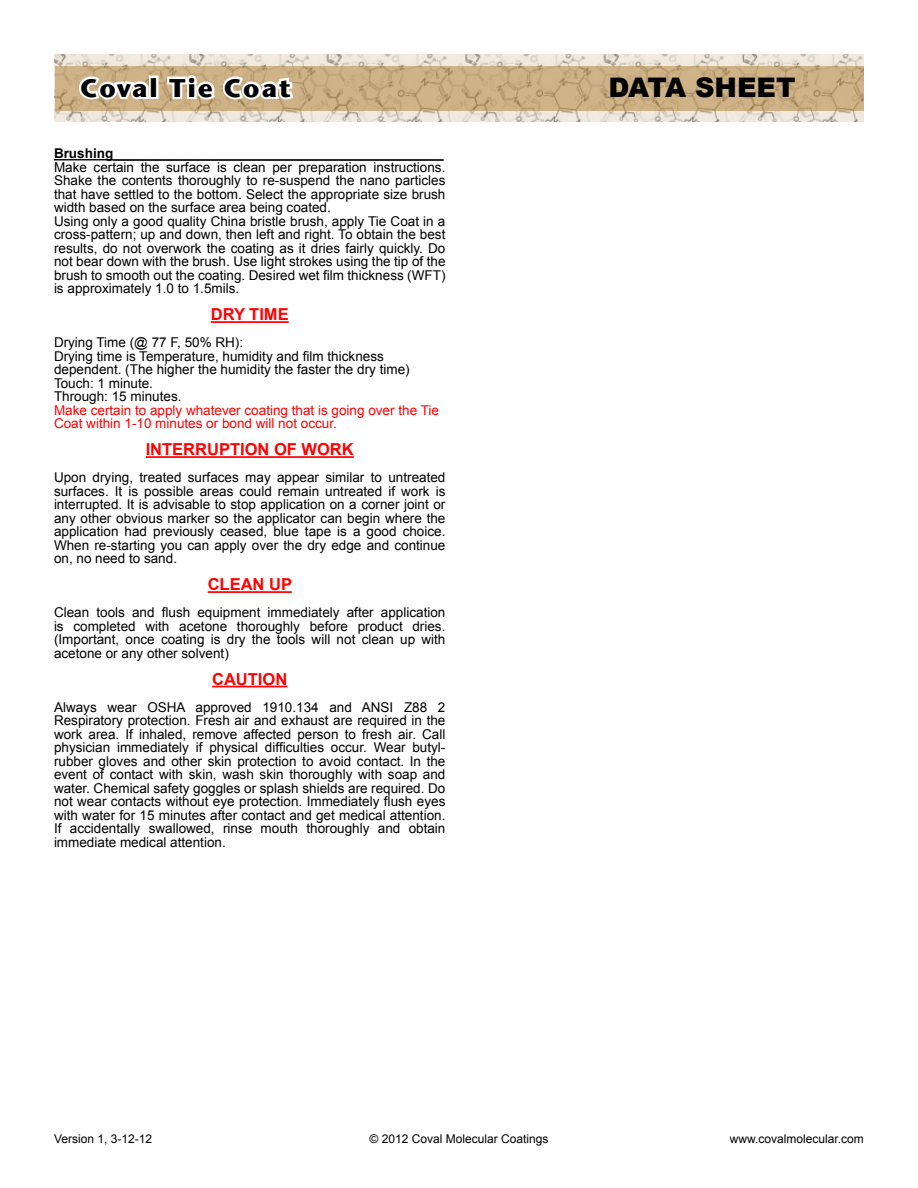
<style>
.page{position:relative;width:918px;height:1188px;background:#fff}
.page>*{position:absolute;margin:0;border:0;box-sizing:border-box;transform-origin:0 0}
.t1{font:900 27px "Arial";color:#000}
.t2{font:700 24px "Stone Sans";letter-spacing:.06em;color:#000}
.t3{font:700 16.5px "Arial";color:#f00}
.t4{font:13.5px/13.5px "Arial";color:#000;text-align:justify}
.t5{font:13.5px/13.5px "Arial";color:#f00}
.t6{font:12px "Arial";color:#000}
.s1{font-weight:700}
</style>
<div class="page">
<hr style="left:54px;top:159px;width:59px;height:1px;background:#000">
<hr style="left:113px;top:159px;width:331px;height:1px;background:#000">
<hr style="left:211px;top:321px;width:78px;height:2px;background:#f00">
<hr style="left:146px;top:456px;width:208px;height:2px;background:#f00">
<hr style="left:208px;top:591px;width:84px;height:2px;background:#f00">
<hr style="left:212px;top:686px;width:75px;height:1px;background:#f00">
<svg style="left:54px;top:54px;width:810px;height:68px;background:#e6ded3"></svg>
<svg style="left:55px;top:66px;width:809px;height:45px;background:#c9ac81"></svg>
<svg style="left:77px;top:74px;width:74px;height:48px"></svg>
<svg style="left:165px;top:73px;width:130px;height:49px"></svg>
<h2 class="t2" style="left:80px;top:72px;width:213px">Coval Tie Coat</h2>
<h1 class="t1" style="left:608px;top:68px;width:189px">DATA SHEET</h1>
<p class="t4" style="left:54px;top:147px;width:393px;text-align:left"><span class="s1">Brushing</span>____________________________________________ Make certain the surface is clean per preparation instructions.<br>Shake the contents thoroughly to re-suspend the nano particles that have settled to the bottom. Select the appropriate size brush width based on the surface area being coated.<br>Using only a good quality China bristle brush, apply Tie Coat in a cross-pattern; up and down, then left and right. To obtain the best results, do not overwork the coating as it dries fairly quickly. Do not bear down with the brush. Use light strokes using the tip of the brush to smooth out the coating. Desired wet film thickness (WFT) is approximately 1.0 to 1.5mils.</p>
<p class="t3" style="left:211px;top:304px;width:79px">DRY TIME</p>
<p class="t4" style="left:54px;top:336px;width:357px;text-align:left">Drying Time (@ 77 F, 50% RH):<br>Drying time is Temperature, humidity and film thickness dependent. (The higher the humidity the faster the dry time)<br>Touch: 1 minute.<br>Through: 15 minutes.</p>
<p class="t5" style="left:54px;top:403px;width:386px">Make certain to apply whatever coating that is going over the Tie<br>Coat within 1-10 minutes or bond will not occur.</p>
<p class="t3" style="left:146px;top:439px;width:210px">INTERRUPTION OF WORK</p>
<p class="t4" style="left:54px;top:471px;width:393px">Upon drying, treated surfaces may appear similar to untreated surfaces. It is possible areas could remain untreated if work is interrupted. It is advisable to stop application on a corner joint or any other obvious marker so the applicator can begin where the application had previously ceased, blue tape is a good choice.<br>When re-starting you can apply over the dry edge and continue on, no need to sand.</p>
<p class="t3" style="left:208px;top:574px;width:86px">CLEAN UP</p>
<p class="t4" style="left:54px;top:606px;width:393px">Clean tools and flush equipment immediately after application is completed with acetone thoroughly before product dries. (Important, once coating is dry the tools will not clean up with acetone or any other solvent)</p>
<p class="t3" style="left:212px;top:668px;width:77px">CAUTION</p>
<p class="t4" style="left:54px;top:700px;width:393px">Always wear OSHA approved 1910.134 and ANSI Z88 2<br>Respiratory protection. Fresh air and exhaust are required in the work area. If inhaled, remove affected person to fresh air. Call physician immediately if physical difficulties occur. Wear butyl&shy;rubber gloves and other skin protection to avoid contact. In the event of contact with skin, wash skin thoroughly with soap and water. Chemical safety goggles or splash shields are required. Do not wear contacts without eye protection. Immediately flush eyes with water for 15 minutes after contact and get medical attention.<br>If accidentally swallowed, rinse mouth thoroughly and obtain immediate medical attention.</p>
<p class="t6" style="left:54px;top:1131px;width:100px">Version 1, 3-12-12</p>
<p class="t6" style="left:370px;top:1131px;width:180px">© 2012 Coval Molecular Coatings</p>
<p class="t6" style="left:730px;top:1131px;width:136px">www.covalmolecular.com</p>
</div>
